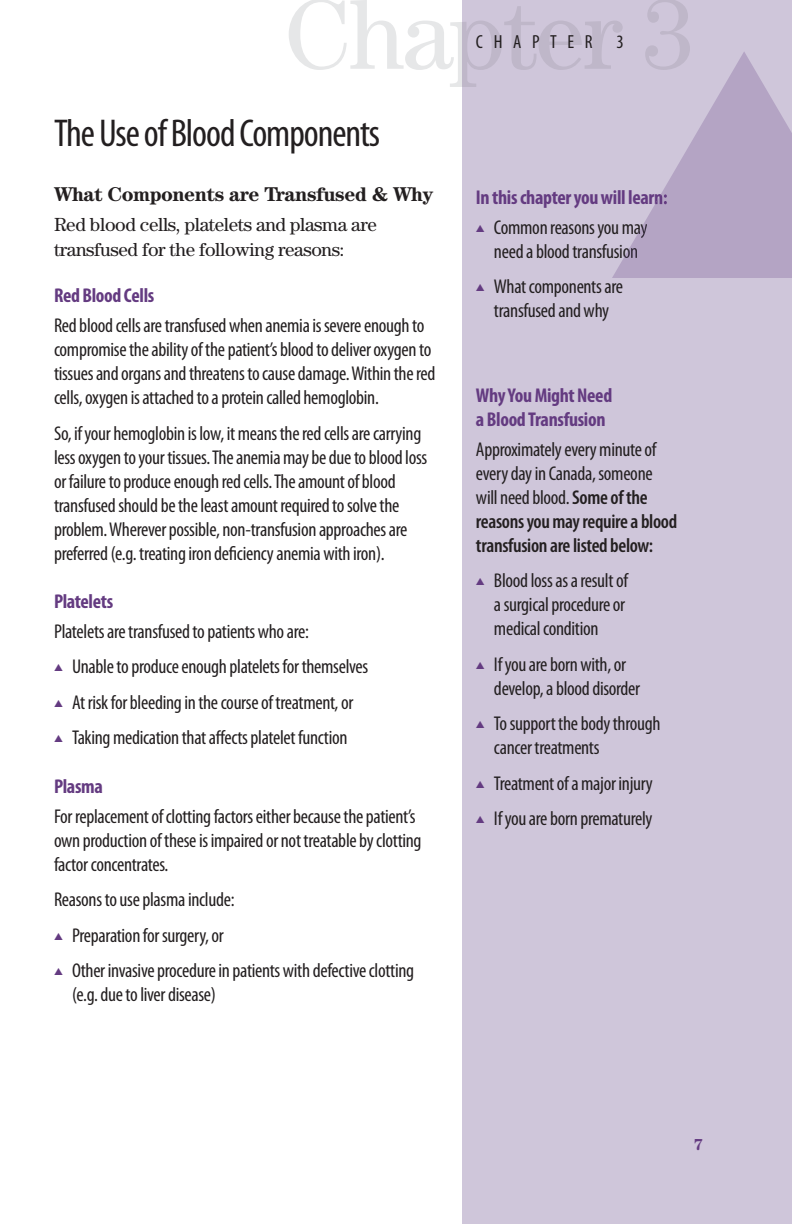
<style>
.page{position:relative;width:792px;height:1224px;background:#fff}
.page>*{position:absolute;margin:0;border:0;box-sizing:border-box;transform-origin:0 0}
.t1{font:condensed 39px "Myriad Pro";letter-spacing:-.025em;color:#231f20}
.t2{font:condensed 20px/24px "Myriad Pro";letter-spacing:-.015em;color:#231f20}
.t3{font:700 condensed 20px/24px "Myriad Pro";letter-spacing:-.015em;color:#643b81}
.t4{font:700 20px "Century";letter-spacing:-.025em;color:#231f20}
.t5{font:19px/24.6px "Century";letter-spacing:-.02em;color:#231f20}
.t6{font:condensed 19px "Myriad Pro";letter-spacing:.56em;color:#231f20}
.t7{font:700 16px "Century";color:#643b81}
.s1{color:#643b81}
.s2{font-weight:600}
</style>
<div class="page">
<div style="left:463px;top:0;width:329px;height:1224px;background:#cfc6da"></div>
<svg style="left:289px;top:0;width:174px;height:87px"></svg>
<div style="left:463px;top:0;width:227px;height:87px;background:linear-gradient(to right,#ccc3d6,#cbc3d6)"></div>
<svg style="left:612px;top:51px;width:180px;height:227px;fill:#b4a4c4"></svg>
<h1 class="t1" style="left:54px;top:119px;width:328px">The Use of Blood Components</h1>
<p class="t4" style="left:54px;top:188px;width:381px">What Components are Transfused &amp; Why</p>
<p class="t5" style="left:54px;top:214px;width:324px">Red blood cells, platelets and plasma are transfused for the following reasons:</p>
<p class="t3" style="left:54px;top:285px;width:102px">Red Blood Cells</p>
<p class="t2" style="left:54px;top:315px;width:383px">Red blood cells are transfused when anemia is severe enough to compromise the ability of the patient’s blood to deliver oxygen to tissues and organs and threatens to cause damage. Within the red cells, oxygen is attached to a protein called hemoglobin.</p>
<p class="t2" style="left:54px;top:423px;width:375px">So, if your hemoglobin is low, it means the red cells are carrying less oxygen to your tissues. The anemia may be due to blood loss or failure to produce enough red cells. The amount of blood transfused should be the least amount required to solve the problem. Wherever possible, non-transfusion approaches are preferred (e.g. treating iron deficiency anemia with iron).</p>
<p class="t3" style="left:54px;top:591px;width:61px">Platelets</p>
<p class="t2" style="left:54px;top:621px;width:256px">Platelets are transfused to patients who are:</p>
<p class="t2" style="left:54px;top:656px;width:316px"><span class="s1">▲</span> Unable to produce enough platelets for themselves</p>
<p class="t2" style="left:54px;top:692px;width:301px"><span class="s1">▲</span> At risk for bleeding in the course of treatment, or</p>
<p class="t2" style="left:54px;top:727px;width:295px"><span class="s1">▲</span> Taking medication that affects platelet function</p>
<p class="t3" style="left:54px;top:776px;width:50px">Plasma</p>
<p class="t2" style="left:54px;top:806px;width:369px">For replacement of clotting factors either because the patient’s own production of these is impaired or not treatable by clotting factor concentrates.</p>
<p class="t2" style="left:54px;top:889px;width:182px">Reasons to use plasma include:</p>
<p class="t2" style="left:54px;top:925px;width:171px"><span class="s1">▲</span> Preparation for surgery, or</p>
<p class="t2" style="left:72px;top:960px;width:344px;text-indent:-18px"><span class="s1">▲</span> Other invasive procedure in patients with defective clotting (e.g. due to liver disease)</p>
<p class="t6" style="left:476px;top:35px;width:118px">CHAPTER</p>
<p class="t6" style="left:617px;top:35px;width:9px">3</p>
<p class="t3" style="left:476px;top:187px;width:193px">In this chapter you will learn:</p>
<p class="t2" style="left:476px;top:217px;width:173px;text-align:center"><span class="s1">▲</span> Common reasons you may need a blood transfusion</p>
<p class="t2" style="left:476px;top:276px;width:149px;text-align:center"><span class="s1">▲</span> What components are transfused and why</p>
<p class="t3" style="left:476px;top:385px;width:138px">Why You Might Need a Blood Transfusion</p>
<p class="t2" style="left:476px;top:439px;width:203px">Approximately every minute of every day in Canada, someone will need blood. <span class="s2">Some of the reasons you may require a blood transfusion are listed below:</span></p>
<p class="t2" style="left:494px;top:570px;width:135px;text-indent:-18px"><span class="s1">▲</span> Blood loss as a result of a surgical procedure or medical condition</p>
<p class="t2" style="left:494px;top:654px;width:148px;text-indent:-18px"><span class="s1">▲</span> If you are born with, or develop, a blood disorder</p>
<p class="t2" style="left:494px;top:713px;width:168px;text-indent:-18px"><span class="s1">▲</span> To support the body through cancer treatments</p>
<p class="t2" style="left:476px;top:773px;width:178px"><span class="s1">▲</span> Treatment of a major injury</p>
<p class="t2" style="left:476px;top:808px;width:178px"><span class="s1">▲</span> If you are born prematurely</p>
<p class="t7" style="left:694px;top:1139px;width:11px">7</p>
</div>
